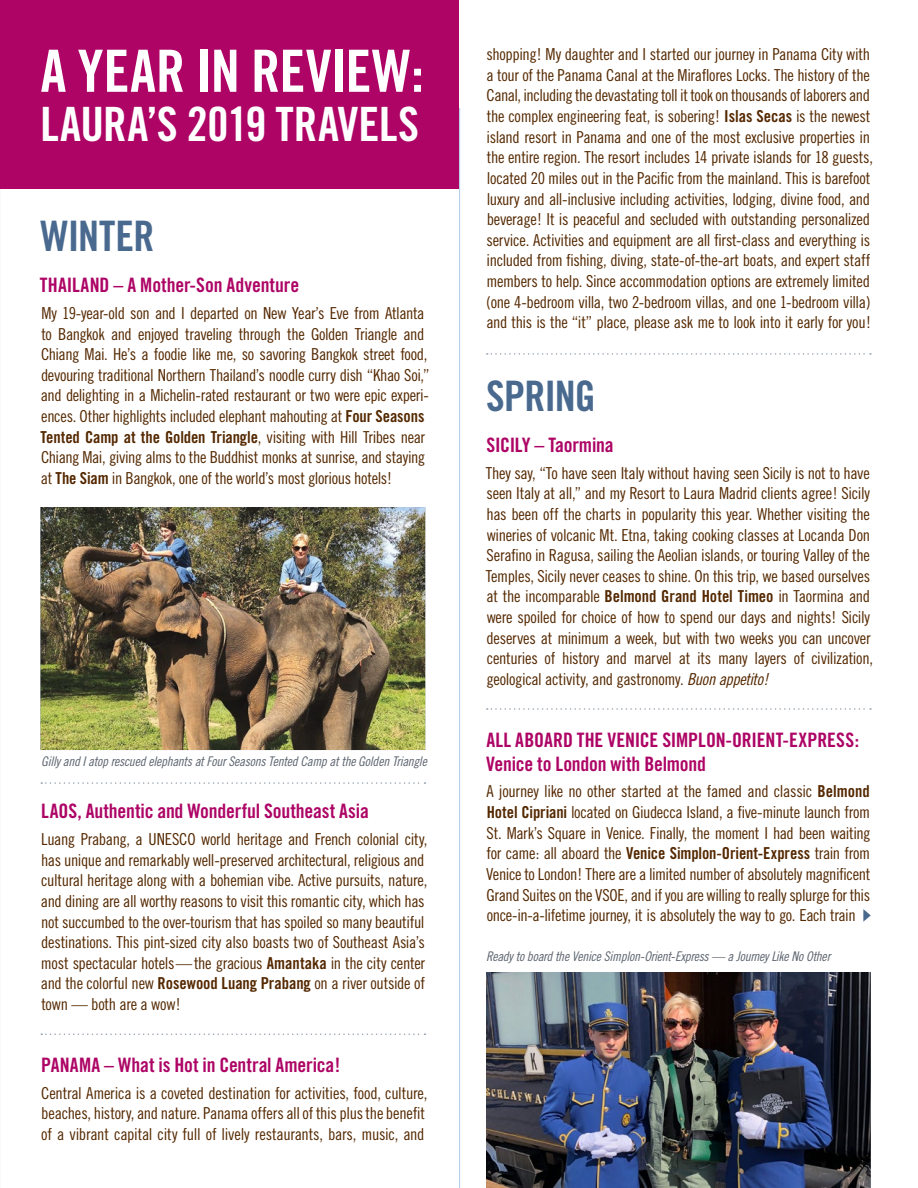
<style>
.page{position:relative;width:918px;height:1188px;background:#fff}
.page>*{position:absolute;margin:0;border:0;box-sizing:border-box;transform-origin:0 0}
.t1{font:58.35px "Trade Gothic Bold Cond Twenty";color:#fff}
.t2{font:47.25px "Trade Gothic Bold Cond Twenty";letter-spacing:-.005em;color:#fff}
.t3{font:42px "Trade Gothic Bold Cond Twenty";letter-spacing:-.015em;color:#49698f}
.t4{font:19.8px/24px "Trade Gothic Bold Cond Twenty";letter-spacing:-.005em;color:#ad0465}
.t5{font:16.5px/20.7px "Trade Gothic Cond Eighteen";letter-spacing:-.02em;color:#542800}
.t6{font:16.5px "Trade Gothic Bold Cond Twenty";letter-spacing:-.01em;color:#542800}
.t7{font:13.35px "Trade Gothic Cond Eighteen Obl";letter-spacing:-.02em;color:#5d6570}
.s1{font-family:"Trade Gothic Bold Cond Twenty"}
.s2{font-family:"Trade Gothic Cond Eighteen"}
.s3{font-family:"Trade Gothic Cond Eighteen Obl"}
</style>
<div class="page">
<div style="left:0;top:0;width:459px;height:189px;background:#ad0465"></div>
<svg style="left:863px;top:909px;width:8px;height:13px"></svg>
<hr style="left:459px;top:108px;width:1px;height:1080px;background:#b5d0e7">
<svg style="left:41px;top:782px;width:384px;height:2px"></svg>
<img style="left:40px;top:507px;width:385px;height:243px">
<svg style="left:487px;top:353px;width:384px;height:2px"></svg>
<svg style="left:41px;top:1034px;width:384px;height:1px"></svg>
<svg style="left:487px;top:708px;width:384px;height:2px"></svg>
<img style="left:486px;top:972px;width:385px;height:216px">
<h1 class="t1" style="left:40px;top:36px;width:385px">A YEAR IN REVIEW:</h1>
<h2 class="t2" style="left:40px;top:95px;width:380px">LAURA’S 2019 TRAVELS</h2>
<h3 class="t3" style="left:40px;top:211px;width:115px">WINTER</h3>
<p class="t4" style="left:40px;top:273px;width:261px">THAILAND – A Mother-Son Adventure</p>
<p class="t5" style="left:41px;top:303px;width:390px">My 19-year-old son and I departed on New Year’s Eve from Atlanta to Bangkok and enjoyed traveling through the Golden Triangle and Chiang Mai. He’s a foodie like me, so savoring Bangkok street food, devouring traditional Northern Thailand’s noodle curry dish “Khao Soi,” and delighting in a Michelin-rated restaurant or two were epic experi&shy;ences. Other highlights included elephant mahouting at <span class="s1">Four Seasons</span></p>
<p class="t6" style="left:41px;top:427px;width:386px">Tented Camp at the Golden Triangle<span class="s2">, visiting with Hill Tribes near</span></p>
<p class="t5" style="left:41px;top:447px;width:386px">Chiang Mai, giving alms to the Buddhist monks at sunrise, and staying at <span class="s1">The Siam</span> in Bangkok, one of the world’s most glorious hotels!</p>
<p class="t7" style="left:41px;top:754px;width:387px">Gilly and I atop rescued elephants at Four Seasons Tented Camp at the Golden Triangle</p>
<p class="t4" style="left:41px;top:799px;width:329px">LAOS, Authentic and Wonderful Southeast Asia</p>
<p class="t5" style="left:41px;top:829px;width:388px">Luang Prabang, a UNESCO world heritage and French colonial city, has unique and remarkably well-preserved architectural, religious and cultural heritage along with a bohemian vibe. Active pursuits, nature, and dining are all worthy reasons to visit this romantic city, which has not succumbed to the over-tourism that has spoiled so many beautiful destinations. This pint-sized city also boasts two of Southeast Asia’s most spectacular hotels — the gracious <span class="s1">Amantaka</span> in the city center and the colorful new <span class="s1">Rosewood Luang Prabang</span> on a river outside of town — both are a wow!</p>
<p class="t4" style="left:41px;top:1053px;width:301px">PANAMA – What is Hot in Central America!</p>
<p class="t5" style="left:41px;top:1082px;width:388px">Central America is a coveted destination for activities, food, culture, beaches, history, and nature. Panama offers all of this plus the benefit of a vibrant capital city full of lively restaurants, bars, music, and</p>
<p class="t5" style="left:486px;top:44px;width:388px">shopping! My daughter and I started our journey in Panama City with a tour of the Panama Canal at the Miraflores Locks. The history of the Canal, including the devastating toll it took on thousands of laborers and the complex engineering feat, is sobering! <span class="s1">Islas Secas</span> is the newest island resort in Panama and one of the most exclusive properties in the entire region. The resort includes 14 private islands for 18 guests, located 20 miles out in the Pacific from the mainland. This is barefoot luxury and all-inclusive including activities, lodging, divine food, and beverage! It is peaceful and secluded with outstanding personalized service. Activities and equipment are all first-class and everything is included from fishing, diving, state-of-the-art boats, and expert staff members to help. Since accommodation options are extremely limited (one 4-bedroom villa, two 2-bedroom villas, and one 1-bedroom villa) and this is the “it” place, please ask me to look into it early for you!</p>
<h3 class="t3" style="left:486px;top:370px;width:111px">SPRING</h3>
<p class="t4" style="left:486px;top:433px;width:129px">SICILY – Taormina</p>
<p class="t5" style="left:486px;top:462px;width:389px">They say, “To have seen Italy without having seen Sicily is not to have seen Italy at all,” and my Resort to Laura Madrid clients agree! Sicily has been off the charts in popularity this year. Whether visiting the wineries of volcanic Mt. Etna, taking cooking classes at Locanda Don Serafino in Ragusa, sailing the Aeolian islands, or touring Valley of the Temples, Sicily never ceases to shine. On this trip, we based ourselves at the incomparable <span class="s1">Belmond Grand Hotel Timeo</span> in Taormina and were spoiled for choice of how to spend our days and nights! Sicily deserves at minimum a week, but with two weeks you can uncover centuries of history and marvel at its many layers of civilization, geological activity, and gastronomy. <span class="s3">Buon appetito!</span></p>
<p class="t4" style="left:486px;top:728px;width:375px">ALL ABOARD THE VENICE SIMPLON-ORIENT-EXPRESS:<br>Venice to London with Belmond</p>
<p class="t5" style="left:486px;top:781px;width:386px;text-align:justify">A journey like no other started at the famed and classic <span class="s1">Belmond Hotel Cipriani</span> located on Giudecca Island, a five-minute launch from St. Mark’s Square in Venice. Finally, the moment I had been waiting for came: all aboard the <span class="s1">Venice Simplon-Orient-Express</span> train from Venice to London! There are a limited number of absolutely magnificent Grand Suites on the VSOE, and if you are willing to really splurge for this once-in-a-lifetime journey, it is absolutely the way to go. Each train</p>
<p class="t7" style="left:486px;top:948px;width:346px">Ready to board the Venice Simplon-Orient-Express — a Journey Like No Other</p>
</div>
